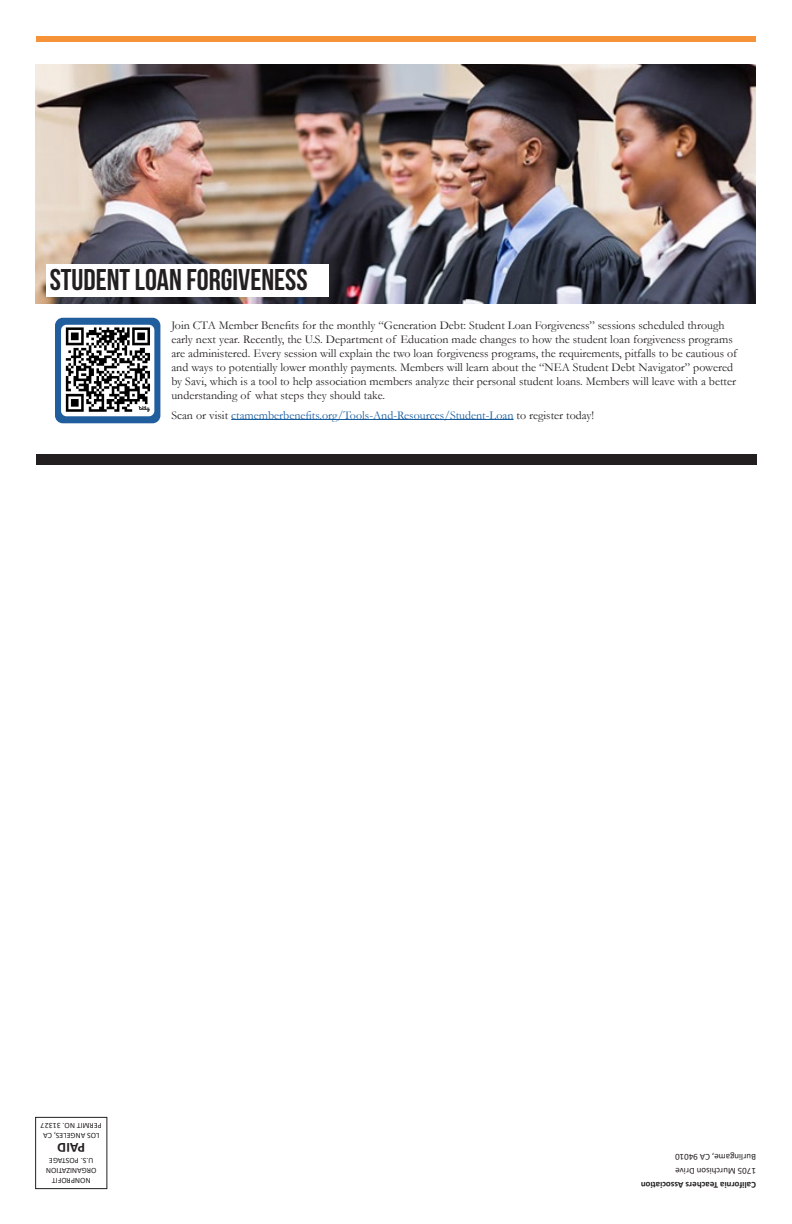
<style>
.page{position:relative;width:792px;height:1224px;background:#fff}
.page>*{position:absolute;margin:0;border:0;box-sizing:border-box;transform-origin:0 0}
.t1{font:30px "Bebas Neue";color:#231f20}
.t2{font:700 14px "Calibri";color:#231f20}
.t3{font:12px/14px "Garamond";color:#231f20}
.t4{font:12px "Garamond";color:#175d9e}
.t5{font:9px "Calibri";color:#231f20}
.t6{font:700 9px "Calibri";color:#231f20}
.t7{font:8px "Calibri";color:#231f20}
.s1{color:#231f20}
</style>
<div class="page">
<div style="left:36px;top:36px;width:720px;height:5px;background:#f69238"></div>
<div style="left:35px;top:1117px;width:72px;height:72px;border:1px solid #231f20"></div>
<div style="left:36px;top:454px;width:721px;height:11px;background:#231f20"></div>
<hr style="left:231px;top:419px;width:283px;height:1px;background:#175d9e">
<img style="left:36px;top:65px;width:719px;height:238px">
<div style="left:46px;top:264px;width:282px;height:33px;background:#fff"></div>
<svg style="left:57px;top:320px;width:101px;height:101px"></svg>
<div style="left:55px;top:318px;width:105px;height:105px;border:5px solid #215e9e;border-radius:5px"></div>
<div style="left:61px;top:325px;width:93px;height:91px;background:#fff;border-radius:5px"></div>
<img style="left:65px;top:328px;width:85px;height:84px">
<p class="t1" style="left:50px;top:263px;width:259px">STUDENT LOAN FORGIVENESS</p>
<p class="t3" style="left:171px;top:318px;width:567px">Join CTA Member Benefits for the monthly “Generation Debt: Student Loan Forgiveness” sessions scheduled through early next year. Recently, the U.S. Department of Education made changes to how the student loan forgiveness programs are administered. Every session will explain the two loan forgiveness programs, the requirements, pitfalls to be cautious of and ways to potentially lower monthly payments. Members will learn about the “NEA Student Debt Navigator” powered by Savi, which is a tool to help association members analyze their personal student loans. Members will leave with a better understanding of what steps they should take.</p>
<p class="t4" style="left:171px;top:407px;width:424px"><span class="s1">Scan or visit</span> ctamemberbenefits.org/Tools-And-Resources/Student-Loan <span class="s1">to register today!</span></p>
<p class="t7" style="left:102px;top:1131px;width:63px;rotate:-180deg">PERMIT NO. 31327</p>
<p class="t7" style="left:99px;top:1141px;width:58px;rotate:-180deg">LOS ANGELES, CA</p>
<p class="t2" style="left:85px;top:1157px;width:29px;rotate:-180deg">PAID</p>
<p class="t7" style="left:93px;top:1166px;width:46px;rotate:-180deg">U.S. POSTAGE</p>
<p class="t7" style="left:97px;top:1176px;width:52px;rotate:-180deg">ORGANIZATION</p>
<p class="t7" style="left:91px;top:1186px;width:40px;rotate:-180deg">NONPROFIT</p>
<p class="t5" style="left:756px;top:1163px;width:82px;rotate:-180deg">Burlingame, CA 94010</p>
<p class="t5" style="left:756px;top:1177px;width:82px;rotate:-180deg">1705 Murchison Drive</p>
<p class="t6" style="left:756px;top:1192px;width:117px;rotate:-180deg">California Teachers Association</p>
</div>
